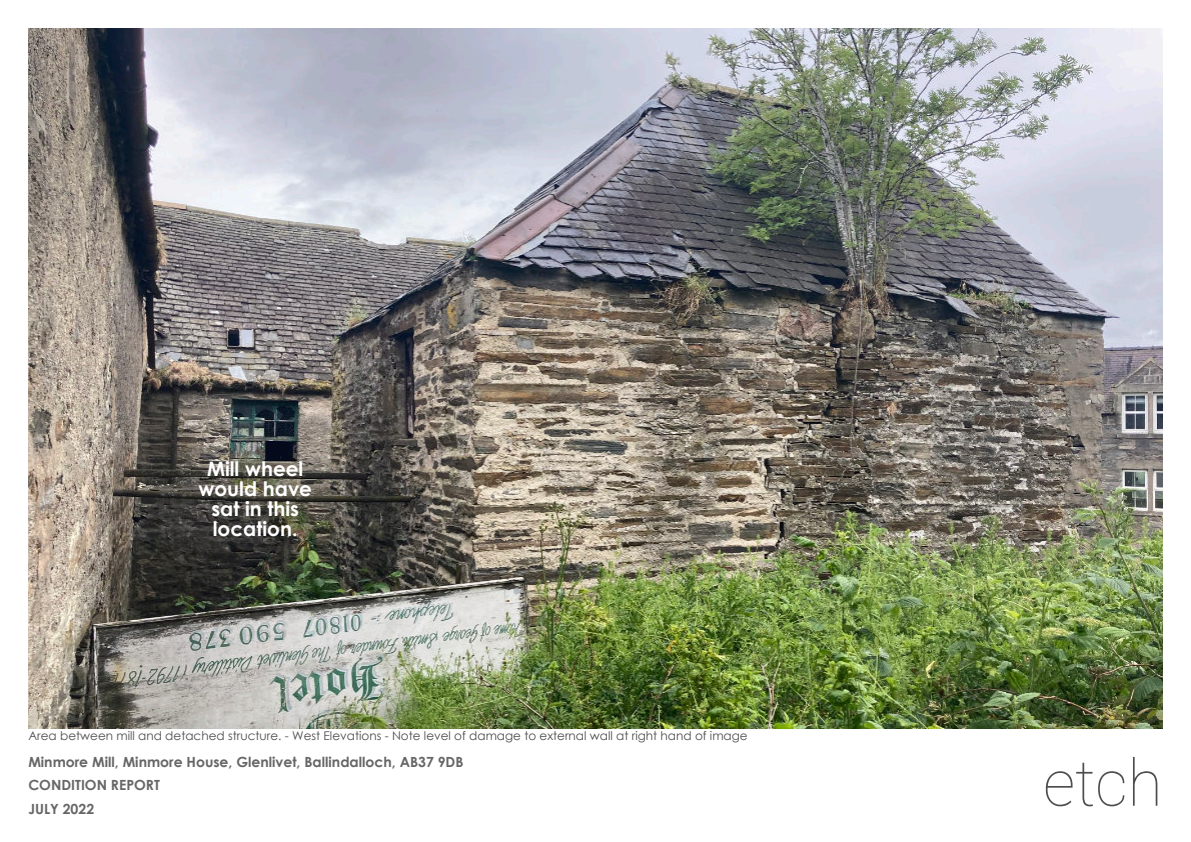
<style>
.page{position:relative;width:1191px;height:842px;background:#fff}
.page>*{position:absolute;margin:0;border:0;box-sizing:border-box;transform-origin:0 0}
.t1{font:100 64px "Roboto";color:#4d4d4d}
.t2{font:700 20px/20px "Century Gothic";color:#fff;text-align:center}
.t3{font:700 14px/23.2px "Century Gothic";color:#666}
.t4{font:12px "Century Gothic";color:#4d4d4d}
</style>
<div class="page">
<img style="left:28px;top:28px;width:1134px;height:701px">
<h2 class="t2" style="left:198px;top:461px;width:115px">Mill wheel would have sat in this location.</h2>
<p class="t4" style="left:28px;top:731px;width:721px">Area between mill and detached structure. - West Elevations - Note level of damage to external wall at right hand of image</p>
<p class="t3" style="left:28px;top:752px;width:437px">Minmore Mill, Minmore House, Glenlivet, Ballindalloch, AB37 9DB<br>CONDITION REPORT<br>JULY 2022</p>
<h1 class="t1" style="left:1042px;top:758px;width:121px">etch</h1>
</div>
